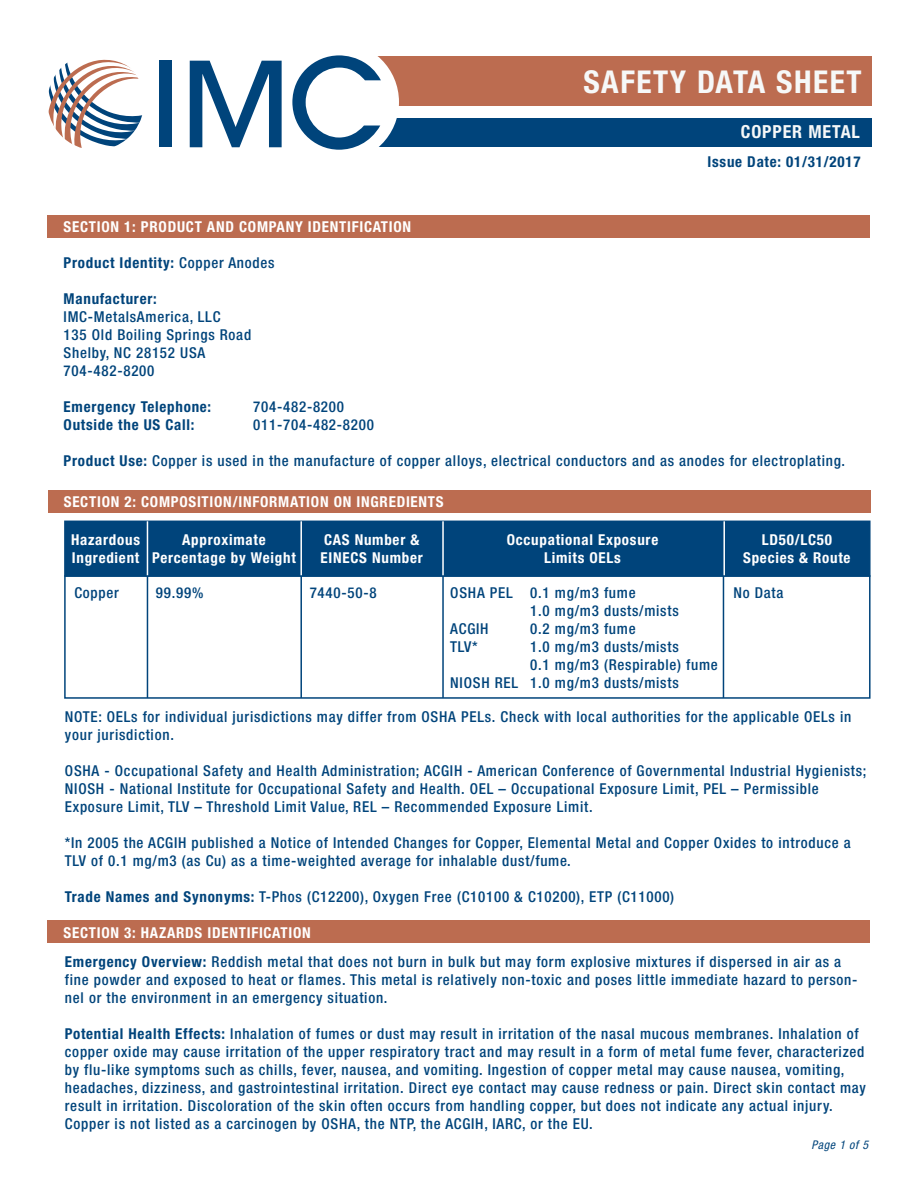
<style>
.page{position:relative;width:918px;height:1188px;background:#fff}
.page>*{position:absolute;margin:0;border:0;box-sizing:border-box;transform-origin:0 0}
.t1{font:700 condensed 31.5px "Helvetica Neue";letter-spacing:.05em;color:#f6f8f8}
.t2{font:700 condensed 18px "Helvetica Neue";letter-spacing:.05em;color:#f6f8f8}
.t3{font:500 condensed 15px/18px "Helvetica Neue";letter-spacing:.05em;color:#00447b}
.t4{font:700 condensed 15px/18px "Helvetica Neue";letter-spacing:.05em;color:#fff;text-align:center}
.t5{font:700 condensed 15px "Helvetica Neue";letter-spacing:.05em;color:#00447b}
.t6{font:italic condensed 12px "Helvetica Neue";letter-spacing:.05em;color:#00447b}
.s1{font-weight:500}
.s2{font-weight:700}
.s3{font-weight:700;color:#fff}
</style>
<div class="page">
<div style="left:351px;top:56px;width:521px;height:49px;background:#bc6c50"></div>
<div style="left:351px;top:119px;width:521px;height:28px;background:#00447b"></div>
<div style="left:279px;top:42px;width:120px;height:120px;background:#fff;border-radius:50%"></div>
<svg style="left:48px;top:59px;width:95px;height:89px"></svg>
<div style="left:160px;top:61px;width:12px;height:86px;background:#00447b"></div>
<svg style="left:190px;top:61px;width:92px;height:86px"></svg>
<svg style="left:292px;top:55px;width:89px;height:95px"></svg>
<div style="left:48px;top:215px;width:822px;height:23px;background:#bc6c50"></div>
<div style="left:48px;top:490px;width:822px;height:23px;background:#bc6c50"></div>
<div style="left:64px;top:521px;width:807px;height:56px;background:#00447b"></div>
<hr style="left:147px;top:521px;width:1px;height:55px;background:#fff">
<hr style="left:300px;top:521px;width:2px;height:55px;background:#fff">
<hr style="left:442px;top:521px;width:2px;height:55px;background:#fff">
<hr style="left:723px;top:521px;width:2px;height:55px;background:#fff">
<hr style="left:147px;top:576px;width:1px;height:122px;background:#00447b">
<hr style="left:300px;top:576px;width:2px;height:122px;background:#00447b">
<hr style="left:442px;top:576px;width:2px;height:122px;background:#00447b">
<hr style="left:723px;top:576px;width:1px;height:122px;background:#00447b">
<div style="left:64px;top:575px;width:807px;height:124px;border:2px solid #00447b"></div>
<div style="left:48px;top:920px;width:822px;height:23px;background:#bc6c50"></div>
<h1 class="t1" style="left:583px;top:62px;width:280px">SAFETY DATA SHEET</h1>
<p class="t2" style="left:741px;top:121px;width:121px">COPPER METAL</p>
<p class="t5" style="left:708px;top:152px;width:154px">Issue Date: 01/31/2017</p>
<p class="t4" style="left:64px;top:218px;width:349px">SECTION 1: PRODUCT AND COMPANY IDENTIFICATION</p>
<p class="t5" style="left:64px;top:254px;width:213px">Product Identity: <span class="s1">Copper Anodes</span></p>
<p class="t5" style="left:64px;top:290px;width:95px">Manufacturer:</p>
<p class="t3" style="left:64px;top:308px;width:189px">IMC-MetalsAmerica, LLC<br>135 Old Boiling Springs Road<br>Shelby, NC 28152 USA<br>704-482-8200</p>
<p class="t5" style="left:64px;top:398px;width:149px">Emergency Telephone:</p>
<p class="t3" style="left:253px;top:398px;width:92px">704-482-8200</p>
<p class="t5" style="left:64px;top:416px;width:132px">Outside the US Call:</p>
<p class="t3" style="left:253px;top:416px;width:122px">011-704-482-8200</p>
<p class="t3" style="left:64px;top:452px;width:783px"><span class="s2">Product Use:</span> Copper is used in the manufacture of copper alloys, electrical conductors and as anodes for electroplating.</p>
<p class="t4" style="left:64px;top:493px;width:381px">SECTION 2: COMPOSITION/INFORMATION ON INGREDIENTS</p>
<p class="t4" style="left:71px;top:530px;width:71px;text-align:left">Hazardous<br>Ingredient</p>
<p class="t4" style="left:152px;top:530px;width:145px">Approximate<br>Percentage by Weight</p>
<p class="t4" style="left:321px;top:530px;width:104px;text-align:left">CAS Number &amp;<br>EINECS Number</p>
<p class="t4" style="left:507px;top:530px;width:153px">Occupational Exposure<br>Limits OELs</p>
<p class="t4" style="left:743px;top:530px;width:109px">LD50/LC50<br>Species &amp; Route</p>
<p class="t3" style="left:74px;top:584px;width:46px">Copper</p>
<p class="t3" style="left:156px;top:584px;width:49px">99.99%</p>
<p class="t3" style="left:310px;top:584px;width:68px">7440-50-8</p>
<p class="t3" style="left:450px;top:584px;width:64px">OSHA PEL</p>
<p class="t3" style="left:450px;top:620px;width:40px">ACGIH<br>TLV*</p>
<p class="t3" style="left:450px;top:674px;width:69px">NIOSH REL</p>
<p class="t3" style="left:530px;top:584px;width:189px">0.1 mg/m3 fume<br>1.0 mg/m3 dusts/mists<br>0.2 mg/m3 fume<br>1.0 mg/m3 dusts/mists<br>0.1 mg/m3 (Respirable) fume<br>1.0 mg/m3 dusts/mists</p>
<p class="t3" style="left:733px;top:584px;width:52px">No Data</p>
<p class="t3" style="left:65px;top:708px;width:788px">NOTE: OELs for individual jurisdictions may differ from OSHA PELs. Check with local authorities for the applicable OELs in your jurisdiction.</p>
<p class="t3" style="left:65px;top:762px;width:803px">OSHA - Occupational Safety and Health Administration; ACGIH - American Conference of Governmental Industrial Hygienists;<br>NIOSH - National Institute for Occupational Safety and Health. OEL – Occupational Exposure Limit, PEL – Permissible<br>Exposure Limit, TLV – Threshold Limit Value, REL – Recommended Exposure Limit.</p>
<p class="t3" style="left:65px;top:834px;width:787px">*In 2005 the ACGIH published a Notice of Intended Changes for Copper, Elemental Metal and Copper Oxides to introduce a<br>TLV of 0.1 mg/m3 (as Cu) as a time-weighted average for inhalable dust/fume.</p>
<p class="t3" style="left:65px;top:888px;width:611px"><span class="s2">Trade Names and Synonyms:</span> T-Phos (C12200), Oxygen Free (C10100 &amp; C10200), ETP (C11000)</p>
<p class="t3" style="left:64px;top:918px;width:779px;line-height:28.8px"><span class="s3">SECTION 3: HAZARDS IDENTIFICATION<br></span><span class="s2">Emergency Overview:</span> Reddish metal that does not burn in bulk but may form explosive mixtures if dispersed in air as a</p>
<p class="t3" style="left:65px;top:970px;width:794px">fine powder and exposed to heat or flames. This metal is relatively non-toxic and poses little immediate hazard to person&shy;nel or the environment in an emergency situation.</p>
<p class="t3" style="left:65px;top:1024px;width:803px"><span class="s2">Potential Health Effects:</span> Inhalation of fumes or dust may result in irritation of the nasal mucous membranes. Inhalation of copper oxide may cause irritation of the upper respiratory tract and may result in a form of metal fume fever, characterized by flu-like symptoms such as chills, fever, nausea, and vomiting. Ingestion of copper metal may cause nausea, vomiting, headaches, dizziness, and gastrointestinal irritation. Direct eye contact may cause redness or pain. Direct skin contact may result in irritation. Discoloration of the skin often occurs from handling copper, but does not indicate any actual injury.<br>Copper is not listed as a carcinogen by OSHA, the NTP, the ACGIH, IARC, or the EU.</p>
<p class="t6" style="left:812px;top:1138px;width:58px">Page 1 of 5</p>
</div>
